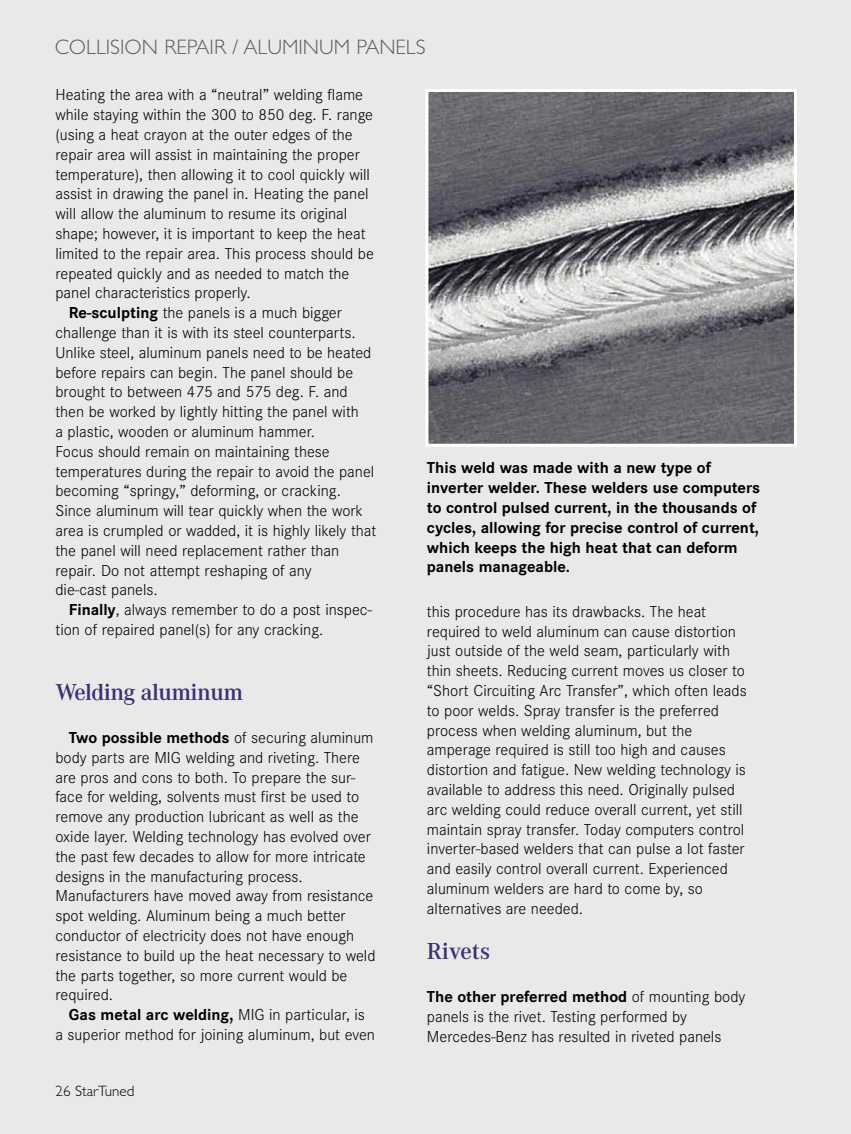
<style>
.page{position:relative;width:851px;height:1134px;background:#fff}
.page>*{position:absolute;margin:0;border:0;box-sizing:border-box;transform-origin:0 0}
.t1{font:600 24px "Corporate A";letter-spacing:-.025em;color:#3b3074}
.t2{font:300 21px "Gill Sans";color:#5b5e65}
.t3{font:300 16.5px/19.8px "Corporate S";color:#000}
.t4{font:700 16.5px/19.8px "Corporate S";color:#000}
.t5{font:300 15px "Gill Sans";color:#000}
.s1{font-weight:700}
</style>
<div class="page">
<div style="left:0;top:0;width:850px;height:1134px;background:#e9e9e9"></div>
<img style="left:429px;top:93px;width:363px;height:350px">
<div style="left:425px;top:89px;width:371px;height:358px;border:3px solid #fff"></div>
<p class="t2" style="left:55px;top:35px;width:372px">COLLISION REPAIR / ALUMINUM PANELS</p>
<p class="t3" style="left:55px;top:85px;width:309px">Heating the area with a “neutral” welding flame</p>
<p class="t3" style="left:55px;top:105px;width:319px">while staying within the 300 to 850 deg. F. range</p>
<p class="t3" style="left:55px;top:124px;width:299px">(using a heat crayon at the outer edges of the</p>
<p class="t3" style="left:55px;top:144px;width:306px">repair area will assist in maintaining the proper</p>
<p class="t3" style="left:55px;top:164px;width:316px">temperature), then allowing it to cool quickly will</p>
<p class="t3" style="left:55px;top:184px;width:314px">assist in drawing the panel in. Heating the panel</p>
<p class="t3" style="left:55px;top:204px;width:293px">will allow the aluminum to resume its original</p>
<p class="t3" style="left:55px;top:223px;width:312px">shape; however, it is important to keep the heat</p>
<p class="t3" style="left:55px;top:243px;width:320px">limited to the repair area. This process should be</p>
<p class="t3" style="left:55px;top:263px;width:295px">repeated quickly and as needed to match the</p>
<p class="t3" style="left:55px;top:283px;width:197px">panel characteristics properly.</p>
<p class="t3" style="left:69px;top:303px;width:274px"><span class="s1">Re-sculpting</span> the panels is a much bigger</p>
<p class="t3" style="left:55px;top:322px;width:301px">challenge than it is with its steel counterparts.</p>
<p class="t3" style="left:55px;top:342px;width:317px">Unlike steel, aluminum panels need to be heated</p>
<p class="t3" style="left:55px;top:362px;width:299px">before repairs can begin. The panel should be</p>
<p class="t3" style="left:55px;top:382px;width:294px">brought to between 475 and 575 deg. F. and</p>
<p class="t3" style="left:55px;top:402px;width:305px">then be worked by lightly hitting the panel with</p>
<p class="t3" style="left:55px;top:421px;width:261px">a plastic, wooden or aluminum hammer.</p>
<p class="t3" style="left:55px;top:441px;width:276px">Focus should remain on maintaining these</p>
<p class="t3" style="left:55px;top:461px;width:320px">temperatures during the repair to avoid the panel</p>
<p class="t3" style="left:55px;top:481px;width:287px">becoming “springy,” deforming, or cracking.</p>
<p class="t3" style="left:55px;top:501px;width:309px">Since aluminum will tear quickly when the work</p>
<p class="t3" style="left:55px;top:520px;width:322px">area is crumpled or wadded, it is highly likely that</p>
<p class="t3" style="left:55px;top:540px;width:285px">the panel will need replacement rather than</p>
<p class="t3" style="left:55px;top:560px;width:258px">repair. Do not attempt reshaping of any</p>
<p class="t3" style="left:55px;top:580px;width:104px">die-cast panels.</p>
<p class="t3" style="left:69px;top:600px;width:305px"><span class="s1">Finally</span>, always remember to do a post inspec-</p>
<p class="t3" style="left:55px;top:619px;width:269px">tion of repaired panel(s) for any cracking.</p>
<p class="t4" style="left:427px;top:458px;width:335px">This weld was made with a new type of inverter welder. These welders use computers to control pulsed current, in the thousands of cycles, allowing for precise control of current, which keeps the high heat that can deform panels manageable.</p>
<p class="t3" style="left:427px;top:601px;width:321px">this procedure has its drawbacks. The heat required to weld aluminum can cause distortion just outside of the weld seam, particularly with thin sheets. Reducing current moves us closer to “Short Circuiting Arc Transfer”, which often leads to poor welds. Spray transfer is the preferred process when welding aluminum, but the amperage required is still too high and causes distortion and fatigue. New welding technology is available to address this need. Originally pulsed arc welding could reduce overall current, yet still maintain spray transfer. Today computers control inverter-based welders that can pulse a lot faster and easily control overall current. Experienced aluminum welders are hard to come by, so alternatives are needed.</p>
<h1 class="t1" style="left:427px;top:937px;width:65px">Rivets</h1>
<p class="t3" style="left:427px;top:986px;width:320px"><span class="s1">The other preferred method</span> of mounting body panels is the rivet. Testing performed by<br>Mercedes-Benz has resulted in riveted panels</p>
<h1 class="t1" style="left:55px;top:678px;width:189px">Welding aluminum</h1>
<p class="t3" style="left:55px;top:727px;width:321px;text-indent:14px"><span class="s1">Two possible methods</span> of securing aluminum body parts are MIG welding and riveting. There are pros and cons to both. To prepare the sur&shy;face for welding, solvents must first be used to remove any production lubricant as well as the oxide layer. Welding technology has evolved over the past few decades to allow for more intricate designs in the manufacturing process.<br>Manufacturers have moved away from resistance spot welding. Aluminum being a much better conductor of electricity does not have enough resistance to build up the heat necessary to weld the parts together, so more current would be required.</p>
<p class="t3" style="left:55px;top:1005px;width:321px;text-align:center"><span class="s1">Gas metal arc welding,</span> MIG in particular, is<br>a superior method for joining aluminum, but even</p>
<p class="t5" style="left:56px;top:1082px;width:80px">26 StarTuned</p>
</div>
